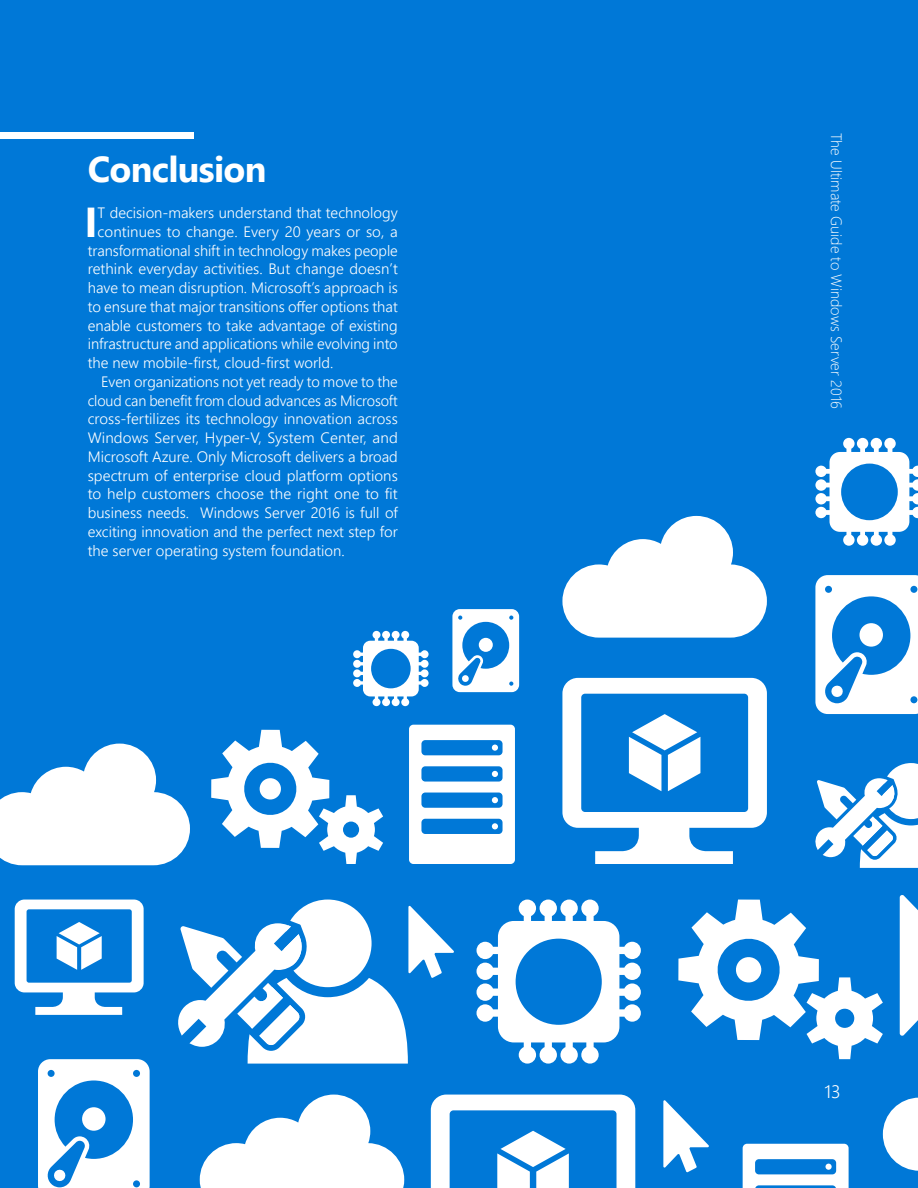
<style>
.page{position:relative;width:918px;height:1188px;background:#0078d7}
.page>*{position:absolute;margin:0;border:0;box-sizing:border-box;transform-origin:0 0}
._02_BODY{font:700 41.85px "Segoe UI";color:#fff}
.Headline{font:700 36px "Segoe UI";letter-spacing:-.02em;color:#fff}
._5_COVER{font:300 18px "Segoe UI";color:#fff}
._02_BODY-2{font:300 15px/18.8px "Segoe UI";color:#fff;text-align:justify}
._02_BODY-3{font:300 15px "Segoe UI";color:#fff}
</style>
<div class="page">
<div style="left:0;top:133px;width:193px;height:6px;background:#fff"></div>
<svg style="left:562px;top:678px;width:205px;height:186px"></svg>
<svg style="left:815px;top:575px;width:103px;height:139px"></svg>
<svg style="left:815px;top:763px;width:103px;height:105px"></svg>
<svg style="left:562px;top:516px;width:205px;height:122px"></svg>
<svg style="left:477px;top:900px;width:164px;height:164px"></svg>
<svg style="left:409px;top:725px;width:106px;height:139px"></svg>
<svg style="left:431px;top:1095px;width:204px;height:93px"></svg>
<svg style="left:178px;top:900px;width:276px;height:164px"></svg>
<svg style="left:200px;top:1095px;width:204px;height:93px"></svg>
<svg style="left:211px;top:730px;width:172px;height:134px"></svg>
<svg style="left:38px;top:1059px;width:112px;height:129px"></svg>
<svg style="left:815px;top:438px;width:103px;height:108px"></svg>
<svg style="left:15px;top:900px;width:129px;height:115px"></svg>
<svg style="left:0;top:744px;width:190px;height:121px"></svg>
<svg style="left:452px;top:609px;width:67px;height:83px"></svg>
<svg style="left:353px;top:631px;width:76px;height:75px"></svg>
<svg style="left:663px;top:895px;width:255px;height:293px"></svg>
<p class="Headline" style="left:88px;top:142px;width:180px">Conclusion</p>
<p class="_02_BODY" style="left:84px;top:190px;width:15px">I</p>
<p class="_02_BODY-2" style="left:98px;top:203px;width:302px">T decision-makers understand that technology</p>
<p class="_02_BODY-2" style="left:98px;top:222px;width:302px">continues to change. Every 20 years or so, a</p>
<p class="_02_BODY-2" style="left:88px;top:240px;width:312px">transformational shift in technology makes people</p>
<p class="_02_BODY-2" style="left:88px;top:259px;width:312px">rethink everyday activities. But change doesn’t</p>
<p class="_02_BODY-2" style="left:88px;top:278px;width:312px">have to mean disruption. Microsoft’s approach is</p>
<p class="_02_BODY-2" style="left:88px;top:297px;width:312px">to ensure that major transitions offer options that</p>
<p class="_02_BODY-2" style="left:88px;top:315px;width:312px">enable customers to take advantage of existing</p>
<p class="_02_BODY-2" style="left:88px;top:334px;width:312px">infrastructure and applications while evolving into</p>
<p class="_02_BODY-2" style="left:88px;top:353px;width:247px">the new mobile-first, cloud-first world.</p>
<p class="_02_BODY-2" style="left:88px;top:372px;width:312px;text-indent:14px">Even organizations not yet ready to move to the cloud can benefit from cloud advances as Microsoft cross-fertilizes its technology innovation across Windows Server, Hyper-V, System Center, and Microsoft Azure. Only Microsoft delivers a broad spectrum of enterprise cloud platform options to help customers choose the right one to fit business needs. Windows Server 2016 is full of exciting innovation and the perfect next step for the server operating system foundation.</p>
<p class="_02_BODY-3" style="left:848px;top:133px;width:278px;rotate:90deg">The Ultimate Guide to Windows Server 2016</p>
<p class="_5_COVER" style="left:824px;top:1078px;width:18px">13</p>
</div>
